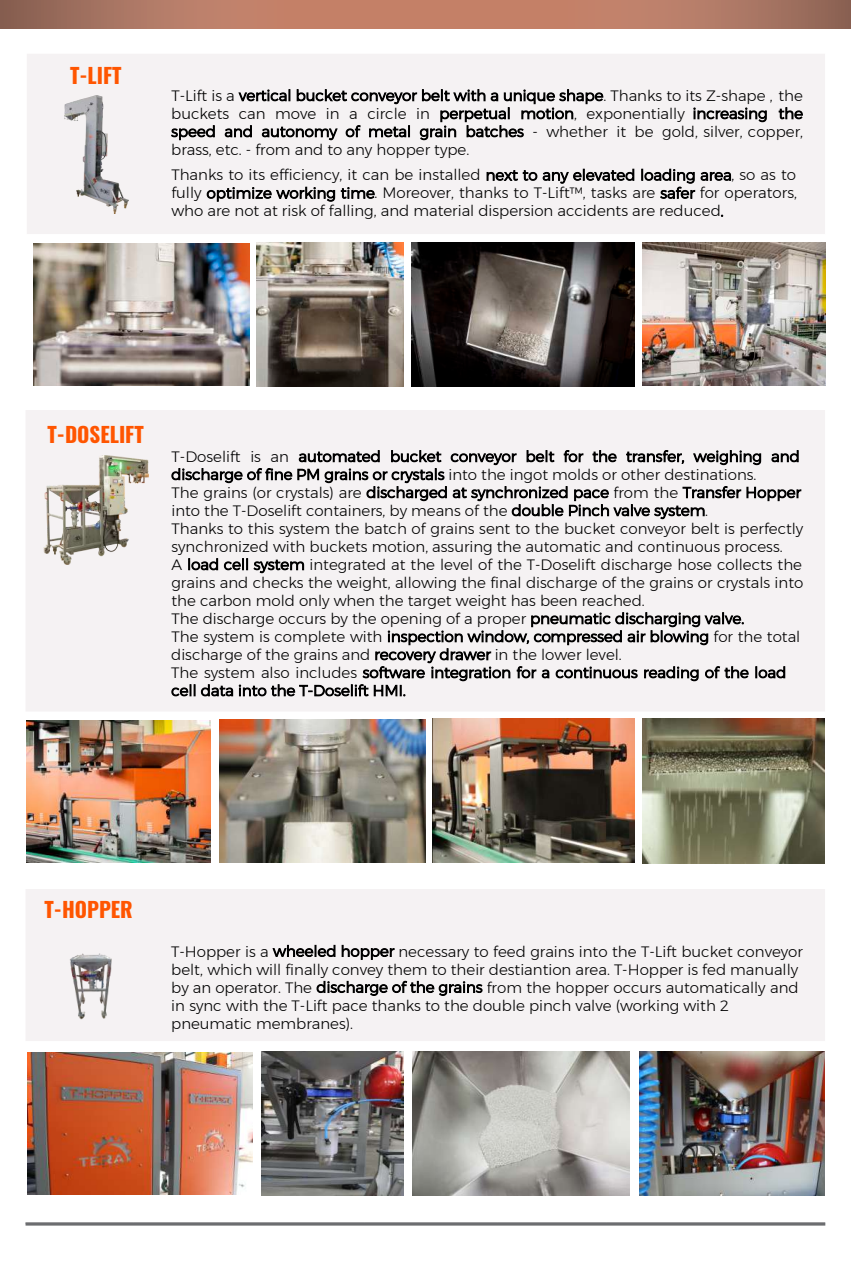
<style>
.page{position:relative;width:851px;height:1272px;background:#fff}
.page>*{position:absolute;margin:0;border:0;box-sizing:border-box;transform-origin:0 0}
.t1{font:700 21px "Oswald";color:#f50}
.t2{font:700 21px "Oswald";color:#f50}
.t3{font:300 15px/18px "Montserrat";color:#000;text-align:justify}
.s1{font-style:inherit}
</style>
<div class="page">
<div style="left:27px;top:54px;width:797px;height:180px;background:#f5f2f3"></div>
<hr style="left:26px;top:1222px;width:799px;height:3px;background:#6c6d70">
<svg style="left:0;top:0;width:850px;height:28px"></svg>
<img style="left:65px;top:95px;width:64px;height:118px">
<div style="left:26px;top:410px;width:798px;height:301px;background:#f5f2f3"></div>
<img style="left:43px;top:456px;width:106px;height:109px">
<div style="left:26px;top:889px;width:798px;height:151px;background:#f5f2f3"></div>
<img style="left:62px;top:946px;width:60px;height:81px">
<img style="left:432px;top:718px;width:202px;height:144px">
<img style="left:219px;top:719px;width:206px;height:143px">
<img style="left:27px;top:720px;width:183px;height:142px">
<img style="left:642px;top:718px;width:182px;height:145px">
<img style="left:411px;top:242px;width:224px;height:144px">
<img style="left:257px;top:242px;width:146px;height:144px">
<img style="left:34px;top:243px;width:215px;height:142px">
<img style="left:643px;top:242px;width:182px;height:143px">
<img style="left:412px;top:1051px;width:217px;height:144px">
<img style="left:262px;top:1051px;width:141px;height:144px">
<img style="left:27px;top:1052px;width:226px;height:142px">
<img style="left:639px;top:1051px;width:185px;height:144px">
<h1 class="t1" style="left:70px;top:61px;width:53px">T-LIFT</h1>
<p class="t3" style="left:171px;top:86px;width:633px">T-Lift is a vertical bucket conveyor belt with a unique shape. Thanks to its Z-shape , the buckets can move in a circle in perpetual motion, exponentially increasing the speed and autonomy of metal grain batches - whether it be gold, silver, copper, brass, etc. - from and to any hopper type.</p>
<p class="t3" style="left:171px;top:166px;width:627px">Thanks to its efficiency, it can be installed next to any elevated loading area, so as to fully optimize working time. Moreover, thanks to T-Lift™, tasks are safer for operators, who are not at risk of falling, and material dispersion accidents are reduced.</p>
<h1 class="t1" style="left:48px;top:420px;width:98px">T-<span class="s1">DOSE</span>LIFT</h1>
<p class="t3" style="left:171px;top:447px;width:633px;text-align:left">T-Doselift is an automated bucket conveyor belt for the transfer, weighing and discharge of fine PM grains or crystals into the ingot molds or other destinations.<br>The grains (or crystals) are discharged at synchronized pace from the Transfer Hopper into the T-Doselift containers, by means of the double Pinch valve system.<br>Thanks to this system the batch of grains sent to the bucket conveyor belt is perfectly synchronized with buckets motion, assuring the automatic and continuous process.<br>A load cell system integrated at the level of the T-Doselift discharge hose collects the grains and checks the weight, allowing the final discharge of the grains or crystals into the carbon mold only when the target weight has been reached.<br>The discharge occurs by the opening of a proper pneumatic discharging valve.<br>The system is complete with inspection window, compressed air blowing for the total discharge of the grains and recovery drawer in the lower level.<br>The system also includes software integration for a continuous reading of the load cell data into the T-Doselift HMI.</p>
<h1 class="t2" style="left:45px;top:895px;width:90px"><span class="s1">T-</span>HOPPER</h1>
<p class="t3" style="left:171px;top:941px;width:633px;text-align:left">T-Hopper is a wheeled hopper necessary to feed grains into the T-Lift bucket conveyor belt, which will finally convey them to their destiantion area. T-Hopper is fed manually by an operator. The discharge of the grains from the hopper occurs automatically and in sync with the T-Lift pace thanks to the double pinch valve (working with 2 pneumatic membranes).</p>
</div>
